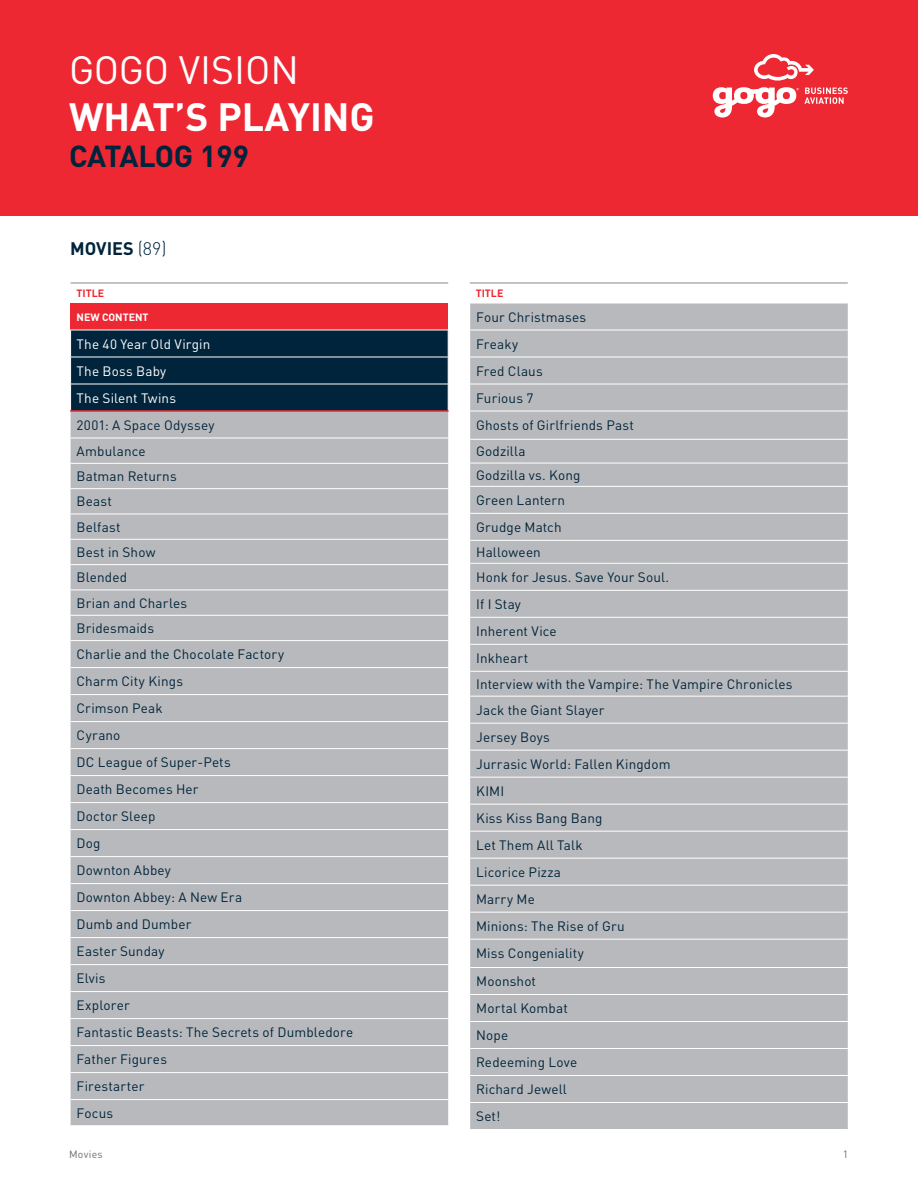
<style>
.page{position:relative;width:918px;height:1188px;background:#fff}
.page>*{position:absolute;margin:0;border:0;box-sizing:border-box;transform-origin:0 0}
.t1{font:700 39px/46.8px "DIN Pro";color:#fff}
.t2{font:700 30px "DIN Pro";letter-spacing:-.01em;color:#00243b}
.t3{font:700 18px "DIN Pro";color:#00243b}
.t4{font:13.5px "DIN Pro";letter-spacing:.01em;color:#00243b}
.t5{font:13.5px "DIN Pro";letter-spacing:.01em;color:#fff}
.t6{font:700 10.5px "DIN Pro";color:#ee2833}
.t7{font:700 10.5px "DIN Pro";color:#fff}
.t8{font:10.5px "DIN Pro";letter-spacing:.025em;color:#6c6d70}
.s1{font-weight:400}
.s2{font-weight:300}
</style>
<div class="page">
<div style="left:0;top:0;width:918px;height:216px;background:#ee2833"></div>
<svg style="left:713px;top:54px;width:135px;height:64px"></svg>
<div style="left:71px;top:303px;width:377px;height:27px;background:#ee2833"></div>
<div style="left:71px;top:412px;width:377px;height:713px;background:#b8b9bc"></div>
<hr style="left:71px;top:283px;width:377px;height:1px;background:#86888b">
<hr style="left:71px;top:775px;width:377px;height:1px;background:#fff">
<hr style="left:71px;top:802px;width:377px;height:1px;background:#fff">
<hr style="left:71px;top:829px;width:377px;height:1px;background:#fff">
<hr style="left:71px;top:856px;width:377px;height:1px;background:#fff">
<hr style="left:71px;top:883px;width:377px;height:1px;background:#fff">
<hr style="left:71px;top:910px;width:377px;height:1px;background:#fff">
<hr style="left:71px;top:937px;width:377px;height:1px;background:#fff">
<hr style="left:71px;top:964px;width:377px;height:1px;background:#fff">
<hr style="left:71px;top:991px;width:377px;height:1px;background:#fff">
<hr style="left:71px;top:1018px;width:377px;height:1px;background:#fff">
<hr style="left:71px;top:1045px;width:377px;height:1px;background:#fff">
<hr style="left:71px;top:1072px;width:377px;height:1px;background:#fff">
<hr style="left:71px;top:1099px;width:377px;height:1px;background:#fff">
<hr style="left:71px;top:438px;width:377px;height:1px;background:#fff">
<hr style="left:71px;top:463px;width:377px;height:1px;background:#fff">
<hr style="left:71px;top:488px;width:377px;height:1px;background:#fff">
<hr style="left:71px;top:514px;width:377px;height:1px;background:#fff">
<hr style="left:71px;top:539px;width:377px;height:1px;background:#fff">
<hr style="left:71px;top:564px;width:377px;height:1px;background:#fff">
<hr style="left:71px;top:590px;width:377px;height:1px;background:#fff">
<hr style="left:71px;top:615px;width:377px;height:1px;background:#fff">
<hr style="left:71px;top:640px;width:377px;height:1px;background:#fff">
<hr style="left:71px;top:667px;width:377px;height:1px;background:#fff">
<hr style="left:71px;top:694px;width:377px;height:1px;background:#fff">
<hr style="left:71px;top:721px;width:377px;height:1px;background:#fff">
<hr style="left:71px;top:748px;width:377px;height:1px;background:#fff">
<div style="left:70px;top:331px;width:379px;height:79px;background:#00243b"></div>
<hr style="left:70px;top:410px;width:379px;height:2px;background:#ee2833">
<hr style="left:70px;top:357px;width:379px;height:1px;background:#fff">
<hr style="left:70px;top:384px;width:379px;height:1px;background:#fff">
<div style="left:470px;top:304px;width:378px;height:825px;background:#b8b9bc"></div>
<hr style="left:470px;top:330px;width:378px;height:1px;background:#fff">
<hr style="left:470px;top:357px;width:378px;height:1px;background:#fff">
<hr style="left:470px;top:384px;width:378px;height:1px;background:#fff">
<hr style="left:470px;top:411px;width:378px;height:1px;background:#fff">
<hr style="left:470px;top:439px;width:378px;height:1px;background:#fff">
<hr style="left:470px;top:463px;width:378px;height:1px;background:#fff">
<hr style="left:470px;top:486px;width:378px;height:1px;background:#fff">
<hr style="left:470px;top:513px;width:378px;height:1px;background:#fff">
<hr style="left:470px;top:540px;width:378px;height:1px;background:#fff">
<hr style="left:470px;top:563px;width:378px;height:1px;background:#fff">
<hr style="left:470px;top:590px;width:378px;height:1px;background:#fff">
<hr style="left:470px;top:617px;width:378px;height:1px;background:#fff">
<hr style="left:470px;top:644px;width:378px;height:1px;background:#fff">
<hr style="left:470px;top:671px;width:378px;height:1px;background:#fff">
<hr style="left:470px;top:696px;width:378px;height:1px;background:#fff">
<hr style="left:470px;top:723px;width:378px;height:1px;background:#fff">
<hr style="left:470px;top:750px;width:378px;height:1px;background:#fff">
<hr style="left:470px;top:777px;width:378px;height:1px;background:#fff">
<hr style="left:470px;top:804px;width:378px;height:1px;background:#fff">
<hr style="left:470px;top:831px;width:378px;height:1px;background:#fff">
<hr style="left:470px;top:858px;width:378px;height:1px;background:#fff">
<hr style="left:470px;top:885px;width:378px;height:1px;background:#fff">
<hr style="left:470px;top:912px;width:378px;height:1px;background:#fff">
<hr style="left:470px;top:939px;width:378px;height:1px;background:#fff">
<hr style="left:470px;top:967px;width:378px;height:1px;background:#fff">
<hr style="left:470px;top:994px;width:378px;height:1px;background:#fff">
<hr style="left:470px;top:1021px;width:378px;height:1px;background:#fff">
<hr style="left:470px;top:1048px;width:378px;height:1px;background:#fff">
<hr style="left:470px;top:1075px;width:378px;height:1px;background:#fff">
<hr style="left:470px;top:1102px;width:378px;height:1px;background:#fff">
<hr style="left:470px;top:283px;width:378px;height:1px;background:#86888b">
<p class="t1" style="left:69px;top:42px;width:307px"><span class="s1">GOGO VISION<br></span>WHAT’S PLAYING</p>
<p class="t2" style="left:69px;top:131px;width:182px">CATALOG 199</p>
<p class="t3" style="left:70px;top:233px;width:98px">MOVIES <span class="s2">(89)</span></p>
<p class="t6" style="left:77px;top:284px;width:29px">TITLE</p>
<p class="t7" style="left:77px;top:308px;width:74px">NEW CONTENT</p>
<p class="t5" style="left:77px;top:333px;width:135px">The 40 Year Old Virgin</p>
<p class="t5" style="left:77px;top:360px;width:91px">The Boss Baby</p>
<p class="t5" style="left:77px;top:387px;width:101px">The Silent Twins</p>
<p class="t4" style="left:77px;top:414px;width:139px">2001: A Space Odyssey</p>
<p class="t4" style="left:77px;top:440px;width:71px">Ambulance</p>
<p class="t4" style="left:77px;top:466px;width:102px">Batman Returns</p>
<p class="t4" style="left:77px;top:491px;width:37px">Beast</p>
<p class="t4" style="left:77px;top:516px;width:45px">Belfast</p>
<p class="t4" style="left:77px;top:542px;width:80px">Best in Show</p>
<p class="t4" style="left:77px;top:567px;width:52px">Blended</p>
<p class="t4" style="left:77px;top:592px;width:112px">Brian and Charles</p>
<p class="t4" style="left:77px;top:618px;width:79px">Bridesmaids</p>
<p class="t4" style="left:77px;top:644px;width:209px">Charlie and the Chocolate Factory</p>
<p class="t4" style="left:77px;top:671px;width:108px">Charm City Kings</p>
<p class="t4" style="left:77px;top:698px;width:88px">Crimson Peak</p>
<p class="t4" style="left:77px;top:725px;width:45px">Cyrano</p>
<p class="t4" style="left:77px;top:752px;width:156px">DC League of Super-Pets</p>
<p class="t4" style="left:77px;top:779px;width:124px">Death Becomes Her</p>
<p class="t4" style="left:77px;top:806px;width:80px">Doctor Sleep</p>
<p class="t4" style="left:77px;top:833px;width:26px">Dog</p>
<p class="t4" style="left:77px;top:860px;width:96px">Downton Abbey</p>
<p class="t4" style="left:77px;top:887px;width:167px">Downton Abbey: A New Era</p>
<p class="t4" style="left:77px;top:914px;width:116px">Dumb and Dumber</p>
<p class="t4" style="left:77px;top:941px;width:89px">Easter Sunday</p>
<p class="t4" style="left:77px;top:968px;width:31px">Elvis</p>
<p class="t4" style="left:77px;top:995px;width:55px">Explorer</p>
<p class="t4" style="left:77px;top:1022px;width:278px">Fantastic Beasts: The Secrets of Dumbledore</p>
<p class="t4" style="left:77px;top:1049px;width:92px">Father Figures</p>
<p class="t4" style="left:77px;top:1076px;width:69px">Firestarter</p>
<p class="t4" style="left:77px;top:1102px;width:38px">Focus</p>
<p class="t6" style="left:476px;top:284px;width:29px">TITLE</p>
<p class="t4" style="left:476px;top:306px;width:112px">Four Christmases</p>
<p class="t4" style="left:476px;top:333px;width:44px">Freaky</p>
<p class="t4" style="left:476px;top:360px;width:68px">Fred Claus</p>
<p class="t4" style="left:476px;top:387px;width:59px">Furious 7</p>
<p class="t4" style="left:476px;top:415px;width:159px">Ghosts of Girlfriends Past</p>
<p class="t4" style="left:476px;top:441px;width:51px">Godzilla</p>
<p class="t4" style="left:476px;top:464px;width:106px">Godzilla vs. Kong</p>
<p class="t4" style="left:476px;top:490px;width:91px">Green Lantern</p>
<p class="t4" style="left:476px;top:517px;width:87px">Grudge Match</p>
<p class="t4" style="left:476px;top:541px;width:66px">Halloween</p>
<p class="t4" style="left:476px;top:566px;width:194px">Honk for Jesus. Save Your Soul.</p>
<p class="t4" style="left:476px;top:593px;width:46px">If I Stay</p>
<p class="t4" style="left:476px;top:620px;width:82px">Inherent Vice</p>
<p class="t4" style="left:476px;top:647px;width:54px">Inkheart</p>
<p class="t4" style="left:476px;top:673px;width:318px">Interview with the Vampire: The Vampire Chronicles</p>
<p class="t4" style="left:476px;top:699px;width:130px">Jack the Giant Slayer</p>
<p class="t4" style="left:476px;top:726px;width:75px">Jersey Boys</p>
<p class="t4" style="left:476px;top:753px;width:196px">Jurrasic World: Fallen Kingdom</p>
<p class="t4" style="left:476px;top:780px;width:29px">KIMI</p>
<p class="t4" style="left:476px;top:807px;width:128px">Kiss Kiss Bang Bang</p>
<p class="t4" style="left:476px;top:834px;width:108px">Let Them All Talk</p>
<p class="t4" style="left:476px;top:861px;width:86px">Licorice Pizza</p>
<p class="t4" style="left:476px;top:888px;width:60px">Marry Me</p>
<p class="t4" style="left:476px;top:915px;width:150px">Minions: The Rise of Gru</p>
<p class="t4" style="left:476px;top:943px;width:109px">Miss Congeniality</p>
<p class="t4" style="left:476px;top:971px;width:61px">Moonshot</p>
<p class="t4" style="left:476px;top:998px;width:93px">Mortal Kombat</p>
<p class="t4" style="left:476px;top:1025px;width:34px">Nope</p>
<p class="t4" style="left:476px;top:1052px;width:102px">Redeeming Love</p>
<p class="t4" style="left:476px;top:1079px;width:92px">Richard Jewell</p>
<p class="t4" style="left:476px;top:1106px;width:26px">Set!</p>
<p class="t8" style="left:69px;top:1146px;width:35px">Movies</p>
<p class="t8" style="left:843px;top:1146px;width:7px">1</p>
</div>
